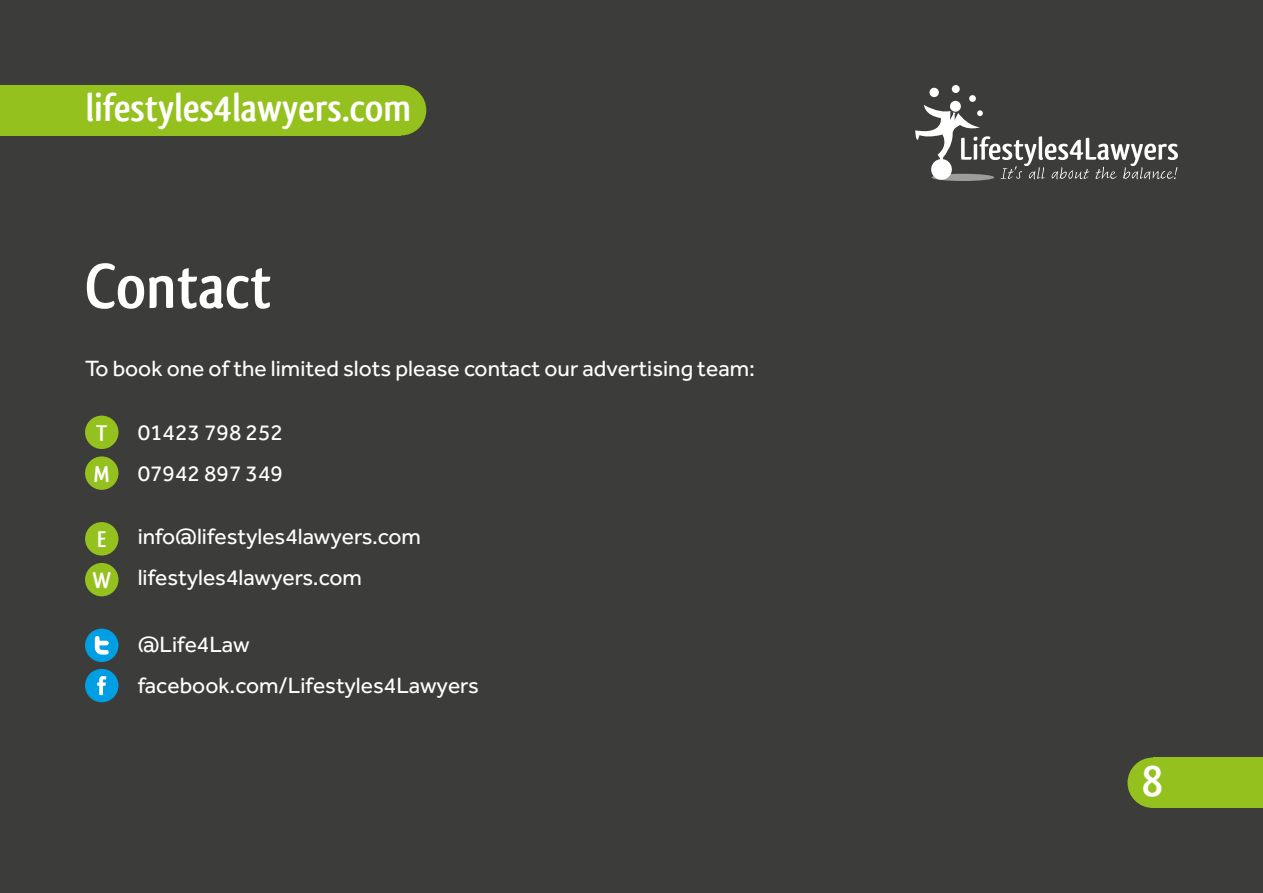
<style>
.page{position:relative;width:1263px;height:893px;background:#3c3c3b}
.page>*{position:absolute;margin:0;border:0;box-sizing:border-box;transform-origin:0 0}
.t1{font:700 66px "Qlassik";color:#fff}
.t2{font:700 46.35px "Qlassik";color:#fff}
.t3{font:700 40.5px "Qlassik";color:#fff}
.t4{font:700 24px/40.8px "Qlassik";color:#fff}
.t5{font:22.8px/41px "Effra";color:#fff}
.s1{font-family:"Qlassik";font-weight:700;font-size:24px}
</style>
<div class="page">
<div style="left:929px;top:88px;width:10px;height:9px;background:#fff;border-radius:50%"></div>
<div style="left:952px;top:85px;width:8px;height:8px;background:#fff;border-radius:50%"></div>
<div style="left:969px;top:95px;width:7px;height:7px;background:#fff;border-radius:50%"></div>
<svg style="left:932px;top:174px;width:62px;height:7px"></svg>
<div style="left:950px;top:101px;width:11px;height:11px;background:#fff;border-radius:50%"></div>
<svg style="left:915px;top:105px;width:263px;height:74px"></svg>
<div style="left:1153px;top:757px;width:110px;height:51px;background:#95c11f"></div>
<div style="left:1127px;top:757px;width:51px;height:51px;background:#95c11f;border-radius:50%"></div>
<div style="left:0;top:85px;width:401px;height:50px;background:#95c11f"></div>
<div style="left:376px;top:85px;width:50px;height:50px;background:#95c11f;border-radius:50%"></div>
<div style="left:85px;top:522px;width:33px;height:33px;background:#95c11f;border-radius:50%"></div>
<div style="left:85px;top:563px;width:33px;height:33px;background:#95c11f;border-radius:50%"></div>
<div style="left:85px;top:456px;width:33px;height:34px;background:#95c11f;border-radius:50%"></div>
<div style="left:85px;top:416px;width:33px;height:33px;background:#95c11f;border-radius:50%"></div>
<div style="left:85px;top:629px;width:33px;height:33px;background:#009fe3;border-radius:50%"></div>
<svg style="left:95px;top:636px;width:14px;height:19px"></svg>
<div style="left:85px;top:669px;width:33px;height:33px;background:#009fe3;border-radius:50%"></div>
<svg style="left:97px;top:676px;width:9px;height:19px"></svg>
<h3 class="t3" style="left:86px;top:84px;width:327px">lifestyles4lawyers.com</h3>
<h1 class="t1" style="left:85px;top:248px;width:188px">Contact</h1>
<p class="t5" style="left:85px;top:347px;width:671px">To book one of the limited slots please contact our advertising team:</p>
<p class="t4" style="left:96px;top:412px;width:13px">T</p>
<p class="t5" style="left:94px;top:412px;width:191px;text-align:right">01423 798 252<br><span class="s1">M</span> 07942 897 349</p>
<p class="t4" style="left:92px;top:519px;width:20px">E<br>W</p>
<p class="t5" style="left:138px;top:516px;width:285px">info@lifestyles4lawyers.com lifestyles4lawyers.com</p>
<p class="t5" style="left:138px;top:624px;width:343px">@Life4Law facebook.com/Lifestyles4Lawyers</p>
<h2 class="t2" style="left:1142px;top:754px;width:23px">8</h2>
</div>
